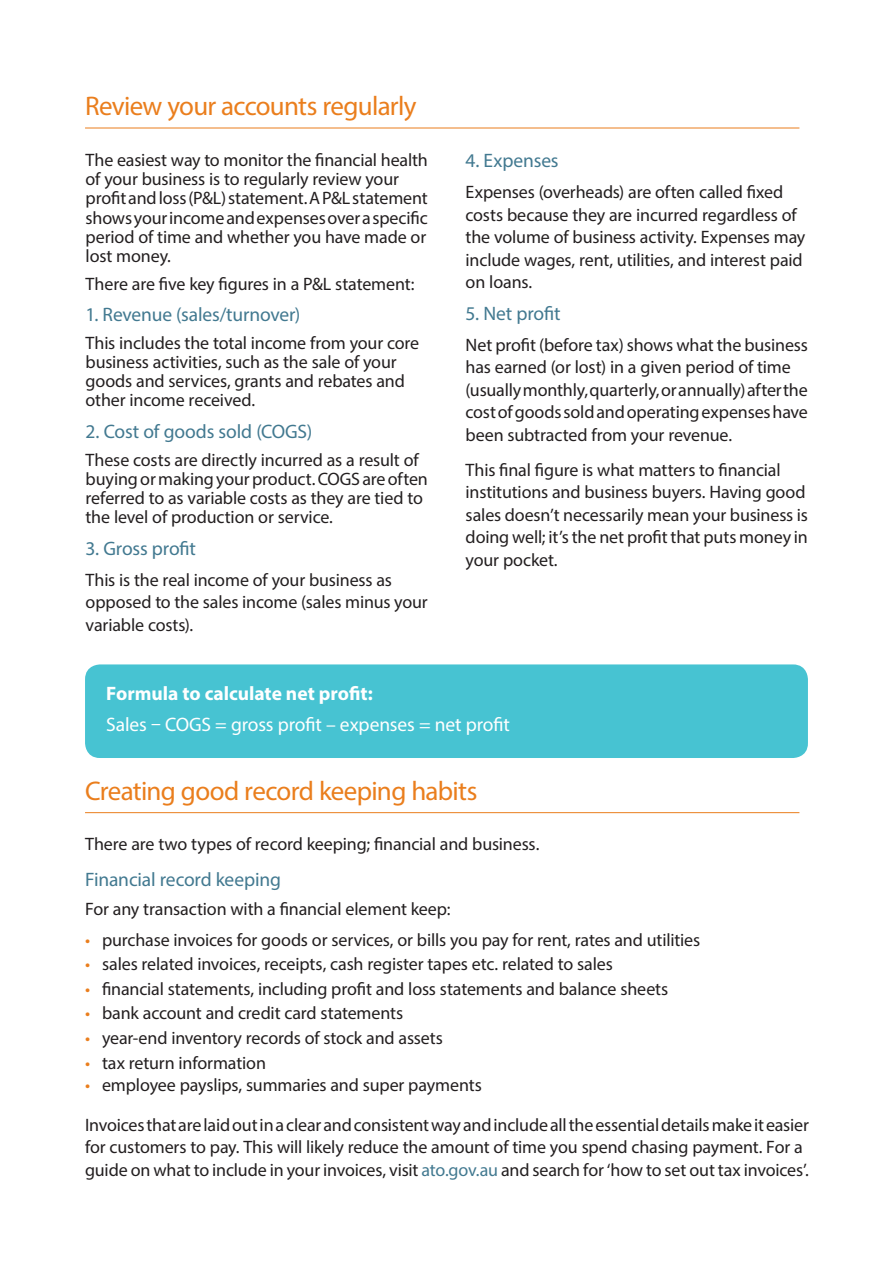
<style>
.page{position:relative;width:893px;height:1263px;background:#fff}
.page>*{position:absolute;margin:0;border:0;box-sizing:border-box;transform-origin:0 0}
._2__Subheader__L2{font:27px "Myriad Pro";letter-spacing:-.025em;color:#ea7e1d}
._5__Body_Copy{font:19.5px "Myriad Pro";letter-spacing:-.005em;color:#427990}
._6__White_Bullets{font:19.5px "Myriad Pro";letter-spacing:-.005em;color:#fff}
._6__White_Bullets-2{font:700 19.5px "Myriad Pro";color:#fff}
._6__Bullets_L1{font:19.5px "Myriad Pro";letter-spacing:-.01em;color:#427990}
._5__Body_Copy-2{font:18px/22.5px "Myriad Pro";letter-spacing:-.01em;color:#231f20}
._6__Bullets_L1-2{font:18px "Myriad Pro";letter-spacing:-.01em;color:#231f20}
.s1{color:#ea7e1d}
.s2{color:#427990}
</style>
<div class="page">
<hr style="left:85px;top:128px;width:714px;height:1px;background:#ea7e1d">
<div style="left:85px;top:664px;width:723px;height:94px;background:#47c3d2;border-radius:15px"></div>
<hr style="left:85px;top:812px;width:714px;height:1px;background:#ea7e1d">
<h2 class="_2__Subheader__L2" style="left:85px;top:89px;width:333px">Review your accounts regularly</h2>
<p class="_5__Body_Copy-2" style="left:86px;top:150px;width:344px;line-height:19.2px">The easiest way to monitor the financial health of your business is to regularly review your profit and loss (P&amp;L) statement. A P&amp;L statement shows your income and expenses over a specific period of time and whether you have made or lost money.</p>
<p class="_5__Body_Copy-2" style="left:86px;top:272px;width:330px">There are five key figures in a P&amp;L statement:</p>
<p class="_5__Body_Copy" style="left:86px;top:303px;width:216px">1. Revenue (sales/turnover)</p>
<p class="_5__Body_Copy-2" style="left:86px;top:333px;width:335px;line-height:19.2px">This includes the total income from your core business activities, such as the sale of your goods and services, grants and rebates and other income received.</p>
<p class="_5__Body_Copy" style="left:86px;top:419px;width:228px">2. Cost of goods sold (COGS)</p>
<p class="_5__Body_Copy-2" style="left:86px;top:450px;width:344px;line-height:19.2px">These costs are directly incurred as a result of buying or making your product. COGS are often referred to as variable costs as they are tied to the level of production or service.</p>
<p class="_5__Body_Copy" style="left:86px;top:536px;width:112px">3. Gross profit</p>
<p class="_5__Body_Copy-2" style="left:86px;top:568px;width:344px">This is the real income of your business as opposed to the sales income (sales minus your variable costs).</p>
<p class="_5__Body_Copy" style="left:466px;top:148px;width:95px">4. Expenses</p>
<p class="_5__Body_Copy-2" style="left:466px;top:180px;width:341px">Expenses (overheads) are often called fixed costs because they are incurred regardless of the volume of business activity. Expenses may include wages, rent, utilities, and interest paid on loans.</p>
<p class="_5__Body_Copy" style="left:466px;top:301px;width:96px">5. Net profit</p>
<p class="_5__Body_Copy-2" style="left:466px;top:333px;width:344px">Net profit (before tax) shows what the business has earned (or lost) in a given period of time (usually monthly, quarterly, or annually) after the cost of goods sold and operating expenses have been subtracted from your revenue.</p>
<p class="_5__Body_Copy-2" style="left:466px;top:458px;width:344px">This final figure is what matters to financial institutions and business buyers. Having good sales doesn’t necessarily mean your business is doing well; it’s the net profit that puts money in your pocket.</p>
<h6 class="_6__White_Bullets-2" style="left:106px;top:681px;width:268px">Formula to calculate net profit:</h6>
<h6 class="_6__White_Bullets" style="left:106px;top:713px;width:405px">Sales – COGS = gross profit – expenses = net profit</h6>
<h2 class="_2__Subheader__L2" style="left:85px;top:774px;width:394px">Creating good record keeping habits</h2>
<p class="_5__Body_Copy-2" style="left:85px;top:832px;width:456px">There are two types of record keeping; financial and business.</p>
<p class="_6__Bullets_L1" style="left:85px;top:867px;width:197px">Financial record keeping</p>
<p class="_5__Body_Copy-2" style="left:85px;top:897px;width:367px">For any transaction with a financial element keep:</p>
<p class="_6__Bullets_L1-2" style="left:85px;top:928px;width:617px"><span class="s1">•</span> purchase invoices for goods or services, or bills you pay for rent, rates and utilities</p>
<p class="_6__Bullets_L1-2" style="left:85px;top:953px;width:529px"><span class="s1">•</span> sales related invoices, receipts, cash register tapes etc. related to sales</p>
<p class="_6__Bullets_L1-2" style="left:85px;top:978px;width:585px"><span class="s1">•</span> financial statements, including profit and loss statements and balance sheets</p>
<p class="_6__Bullets_L1-2" style="left:85px;top:1002px;width:320px"><span class="s1">•</span> bank account and credit card statements</p>
<p class="_6__Bullets_L1-2" style="left:85px;top:1027px;width:359px"><span class="s1">•</span> year-end inventory records of stock and assets</p>
<p class="_6__Bullets_L1-2" style="left:85px;top:1051px;width:182px"><span class="s1">•</span> tax return information</p>
<p class="_6__Bullets_L1-2" style="left:85px;top:1074px;width:398px"><span class="s1">•</span> employee payslips, summaries and super payments</p>
<p class="_5__Body_Copy-2" style="left:85px;top:1113px;width:725px">Invoices that are laid out in a clear and consistent way and include all the essential details make it easier for customers to pay. This will likely reduce the amount of time you spend chasing payment. For a guide on what to include in your invoices, visit <span class="s2">ato.gov.au</span> and search for ‘how to set out tax invoices’.</p>
</div>
